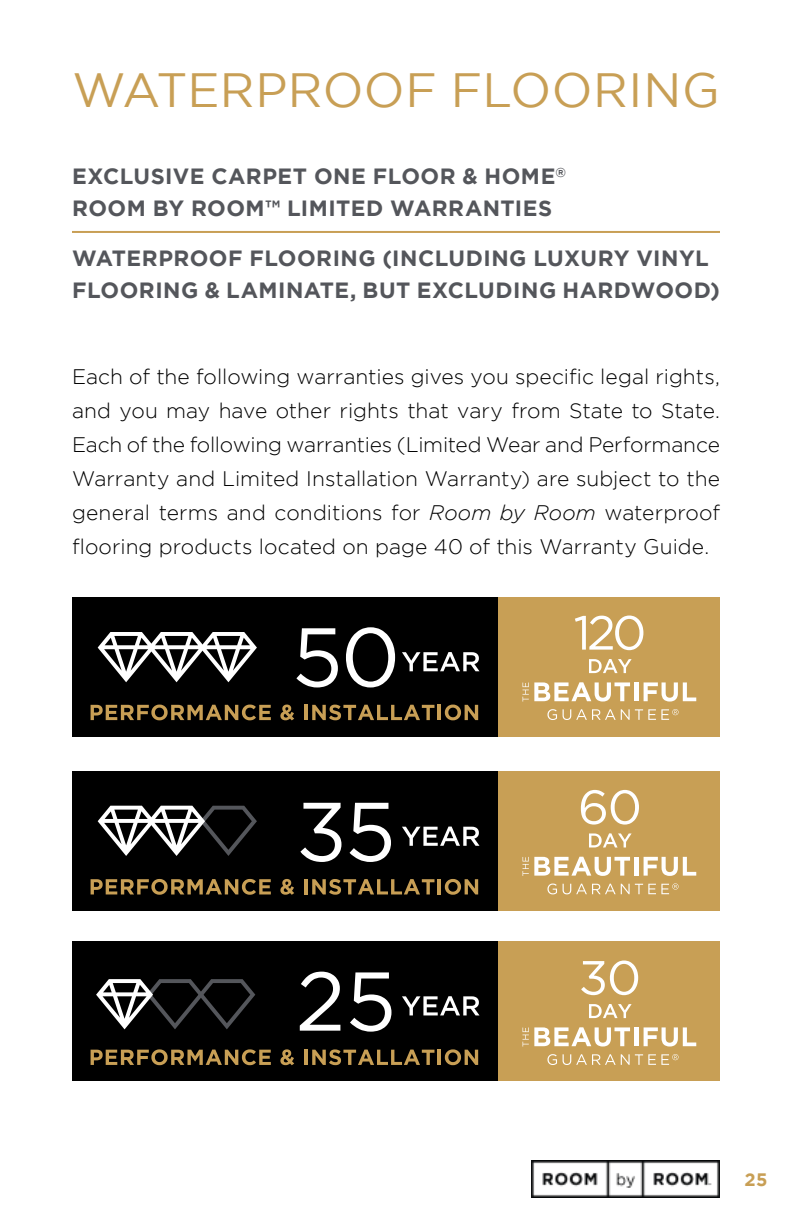
<style>
.page{position:relative;width:792px;height:1224px;background:#fff}
.page>*{position:absolute;margin:0;border:0;box-sizing:border-box;transform-origin:0 0}
.t1{font:48px "Gotham";letter-spacing:.01em;color:#c89f55}
.t2{font:700 22px/32px "Gotham";letter-spacing:.02em;color:#54565b}
.t3{font:300 21px/34px "Gotham";letter-spacing:.005em;color:#000;text-align:justify}
.t4{font:700 18px "Gotham";color:#c89f55}
.s1{font-style:italic}
</style>
<div class="page">
<img style="left:532px;top:1161px;width:188px;height:36px">
<hr style="left:72px;top:231px;width:648px;height:2px;background:#c89f55">
<div style="left:72px;top:597px;width:427px;height:139px;background:#000"></div>
<div style="left:499px;top:597px;width:221px;height:139px;background:#c89f55"></div>
<svg style="left:575px;top:616px;width:68px;height:34px"></svg>
<svg style="left:589px;top:659px;width:43px;height:14px"></svg>
<svg style="left:98px;top:632px;width:159px;height:50px"></svg>
<svg style="left:402px;top:652px;width:78px;height:19px"></svg>
<svg style="left:91px;top:705px;width:180px;height:15px"></svg>
<svg style="left:280px;top:705px;width:14px;height:15px"></svg>
<hr style="left:304px;top:705px;width:4px;height:15px;background:#c89f55">
<svg style="left:312px;top:705px;width:122px;height:15px"></svg>
<hr style="left:438px;top:705px;width:3px;height:15px;background:#c89f55">
<svg style="left:445px;top:705px;width:33px;height:15px"></svg>
<svg style="left:296px;top:628px;width:42px;height:59px"></svg>
<svg style="left:346px;top:627px;width:49px;height:60px"></svg>
<div style="left:72px;top:771px;width:427px;height:140px;background:#000"></div>
<div style="left:499px;top:771px;width:221px;height:140px;background:#c89f55"></div>
<svg style="left:91px;top:879px;width:180px;height:16px"></svg>
<svg style="left:280px;top:879px;width:14px;height:16px"></svg>
<hr style="left:304px;top:879px;width:4px;height:15px;background:#c89f55">
<svg style="left:312px;top:879px;width:122px;height:16px"></svg>
<hr style="left:438px;top:879px;width:3px;height:15px;background:#c89f55">
<svg style="left:445px;top:879px;width:33px;height:16px"></svg>
<svg style="left:581px;top:790px;width:58px;height:35px"></svg>
<svg style="left:589px;top:833px;width:43px;height:14px"></svg>
<svg style="left:98px;top:806px;width:159px;height:50px"></svg>
<svg style="left:402px;top:827px;width:78px;height:19px"></svg>
<svg style="left:300px;top:803px;width:41px;height:59px"></svg>
<svg style="left:350px;top:803px;width:41px;height:59px"></svg>
<div style="left:72px;top:942px;width:427px;height:139px;background:#000"></div>
<div style="left:499px;top:942px;width:221px;height:139px;background:#c89f55"></div>
<svg style="left:91px;top:1049px;width:180px;height:16px"></svg>
<svg style="left:280px;top:1049px;width:14px;height:16px"></svg>
<hr style="left:304px;top:1050px;width:4px;height:15px;background:#c89f55">
<svg style="left:312px;top:1049px;width:122px;height:16px"></svg>
<hr style="left:438px;top:1050px;width:3px;height:15px;background:#c89f55">
<svg style="left:445px;top:1049px;width:33px;height:16px"></svg>
<svg style="left:581px;top:961px;width:57px;height:34px"></svg>
<svg style="left:589px;top:1004px;width:43px;height:14px"></svg>
<svg style="left:96px;top:979px;width:159px;height:50px"></svg>
<svg style="left:402px;top:996px;width:77px;height:19px"></svg>
<svg style="left:300px;top:972px;width:40px;height:59px"></svg>
<svg style="left:350px;top:972px;width:41px;height:60px"></svg>
<svg style="left:523px;top:682px;width:107px;height:20px"></svg>
<hr style="left:634px;top:682px;width:4px;height:19px;background:#fff">
<svg style="left:644px;top:682px;width:52px;height:20px"></svg>
<svg style="left:547px;top:709px;width:10px;height:11px"></svg>
<svg style="left:563px;top:709px;width:116px;height:11px"></svg>
<svg style="left:523px;top:857px;width:107px;height:19px"></svg>
<hr style="left:634px;top:857px;width:4px;height:19px;background:#fff">
<svg style="left:644px;top:857px;width:52px;height:19px"></svg>
<svg style="left:547px;top:884px;width:10px;height:10px"></svg>
<svg style="left:563px;top:883px;width:116px;height:11px"></svg>
<svg style="left:523px;top:1027px;width:107px;height:20px"></svg>
<hr style="left:634px;top:1027px;width:4px;height:19px;background:#fff">
<svg style="left:644px;top:1027px;width:52px;height:20px"></svg>
<svg style="left:547px;top:1054px;width:10px;height:11px"></svg>
<svg style="left:563px;top:1054px;width:116px;height:11px"></svg>
<h1 class="t1" style="left:72px;top:64px;width:649px">WATERPROOF FLOORING</h1>
<p class="t2" style="left:72px;top:160px;width:496px">EXCLUSIVE CARPET ONE FLOOR &amp; HOME<sup>®<br></sup>ROOM BY ROOM™ LIMITED WARRANTIES</p>
<p class="t2" style="left:72px;top:242px;width:649px">WATERPROOF FLOORING (INCLUDING LUXURY VINYL<br>FLOORING &amp; LAMINATE, BUT EXCLUDING HARDWOOD)</p>
<p class="t3" style="left:72px;top:359px;width:650px">Each of the following warranties gives you specific legal rights, and you may have other rights that vary from State to State.<br>Each of the following warranties (Limited Wear and Performance Warranty and Limited Installation Warranty) are subject to the general terms and conditions for <span class="s1">Room by Room</span> waterproof flooring products located on page 40 of this Warranty Guide.</p>
<p class="t4" style="left:745px;top:1169px;width:24px">25</p>
</div>
